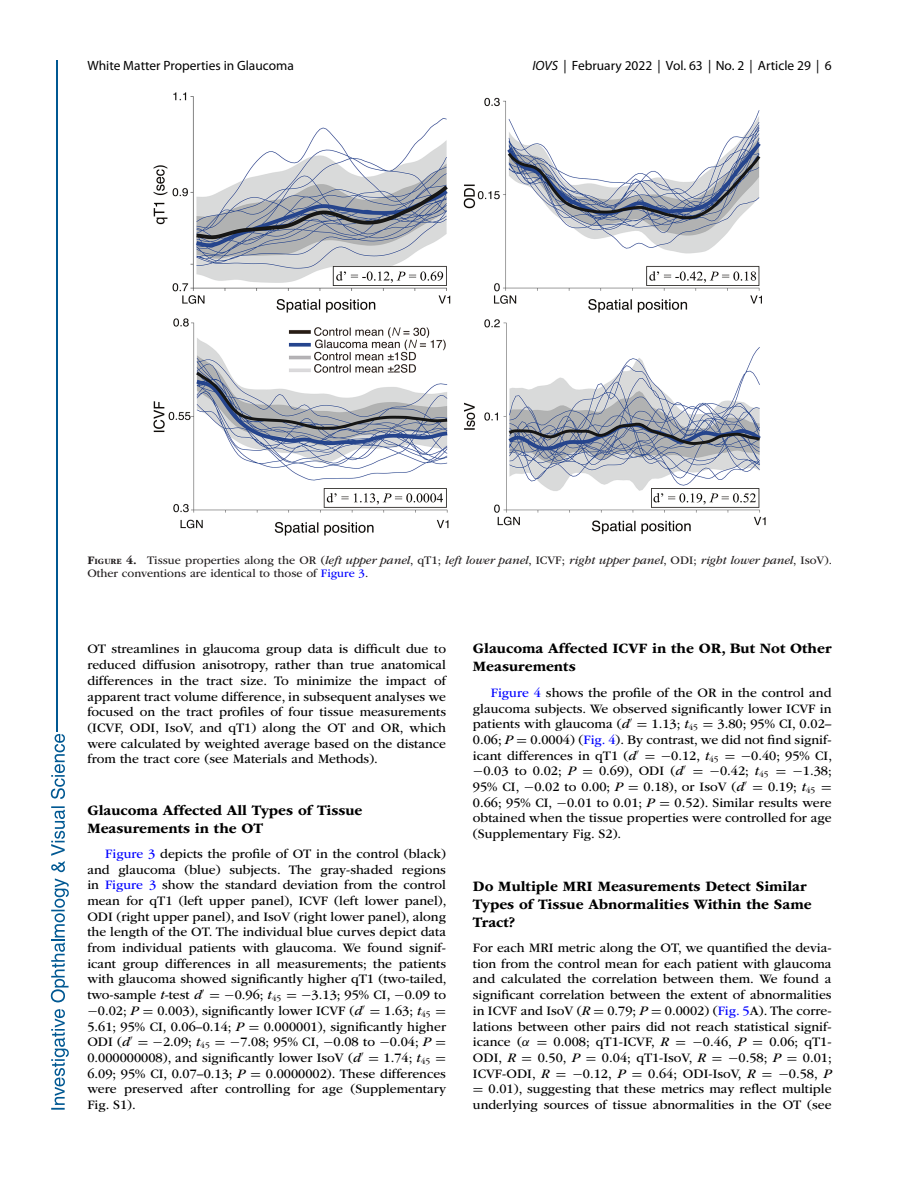
<style>
.page{position:relative;width:918px;height:1188px;background:#fff}
.page>*{position:absolute;margin:0;border:0;box-sizing:border-box;transform-origin:0 0}
.t1{font:700 15px/18px "ITC Garamond Std";color:#000}
.t2{font:13.5px/15.8px "ITC Garamond Std";color:#000;text-align:justify}
.t3{font:13.5px "Myriad Pro";color:#000}
.t4{font:12px/13.5px "ITC Garamond Std";color:#231f20}
.s1{font-style:italic}
.s2{font-weight:700}
.s3{font-weight:700;font-size:8.4px}
.s4{color:#00f}
.s5{font-family:"MTSY"}
.s6{font-family:"RMTMI"}
</style>
<div class="page">
<hr style="left:57px;top:60px;width:1px;height:672px;background:#005892">
<svg style="left:51px;top:734px;width:18px;height:376px"></svg>
<img style="left:153px;top:93px;width:612px;height:443px">
<p class="t3" style="left:87px;top:57px;width:208px">White Matter Properties in Glaucoma</p>
<p class="t3" style="left:533px;top:57px;width:301px"><span class="s1">IOVS</span> | February 2022 | Vol. 63 | No. 2 | Article 29 | 6</p>
<p class="t4" style="left:87px;top:554px;width:746px"><span class="s2">F</span><span class="s3">IGURE</span> <span class="s2">4.</span> Tissue properties along the OR (<span class="s1">left upper panel</span>, qT1; <span class="s1">left lower panel</span>, ICVF; <span class="s1">right upper panel</span>, ODI; <span class="s1">right lower panel</span>, IsoV).<br>Other conventions are identical to those of <span class="s4">Figure 3</span>.</p>
<p class="t2" style="left:87px;top:642px;width:360px">OT streamlines in glaucoma group data is difficult due to reduced diffusion anisotropy, rather than true anatomical differences in the tract size. To minimize the impact of apparent tract volume difference, in subsequent analyses we focused on the tract profiles of four tissue measurements (ICVF, ODI, IsoV, and qT1) along the OT and OR, which were calculated by weighted average based on the distance from the tract core (see Materials and Methods).</p>
<p class="t1" style="left:87px;top:802px;width:277px">Glaucoma Affected All Types of Tissue<br>Measurements in the OT</p>
<p class="t2" style="left:87px;top:847px;width:361px;text-indent:18px"><span class="s4">Figure 3</span> depicts the profile of OT in the control (black) and glaucoma (blue) subjects. The gray-shaded regions in <span class="s4">Figure 3</span> show the standard deviation from the control mean for qT1 (left upper panel), ICVF (left lower panel), ODI (right upper panel), and IsoV (right lower panel), along the length of the OT. The individual blue curves depict data from individual patients with glaucoma. We found signif&shy;icant group differences in all measurements; the patients with glaucoma showed significantly higher qT1 (two-tailed, two-sample <span class="s1">t</span>-test <span class="s1">d</span><sup>-</sup> <span class="s5">= −</span>0.96; <span class="s1">t</span><sub>45</sub> <span class="s5">= −</span>3.13; 95% CI, <span class="s5">−</span>0.09 to <span class="s5">−</span>0.02; <span class="s1">P</span> <span class="s5">=</span> 0.003), significantly lower ICVF (<span class="s1">d</span><sup>-</sup> <span class="s5">=</span> 1.63; <span class="s1">t</span><sub>45</sub> <span class="s5">= </span>5.61; 95% CI, 0.06–0.14; <span class="s1">P</span> <span class="s5">=</span> 0.000001), significantly higher ODI (<span class="s1">d</span><sup>-</sup> <span class="s5">= −</span>2.09; <span class="s1">t</span><sub>45</sub> <span class="s5">= −</span>7.08; 95% CI, <span class="s5">−</span>0.08 to <span class="s5">−</span>0.04; <span class="s1">P</span> <span class="s5">= </span>0.000000008), and significantly lower IsoV (<span class="s1">d</span><sup>-</sup> <span class="s5">=</span> 1.74; <span class="s1">t</span><sub>45</sub> <span class="s5">= </span>6.09; 95% CI, 0.07–0.13; <span class="s1">P</span> <span class="s5">=</span> 0.0000002). These differences were preserved after controlling for age (Supplementary Fig. S1).</p>
<p class="t1" style="left:473px;top:641px;width:360px">Glaucoma Affected ICVF in the OR, But Not Other<br>Measurements</p>
<p class="t2" style="left:473px;top:686px;width:361px;text-indent:18px"><span class="s4">Figure 4</span> shows the profile of the OR in the control and glaucoma subjects. We observed significantly lower ICVF in patients with glaucoma (<span class="s1">d</span><sup>-</sup> <span class="s5">=</span> 1.13; <span class="s1">t</span><sub>45</sub> <span class="s5">=</span> 3.80; 95% CI, 0.02– 0.06; <span class="s1">P</span> <span class="s5">=</span> 0.0004) (<span class="s4">Fig. 4</span>). By contrast, we did not find signif&shy;icant differences in qT1 (<span class="s1">d</span><sup>-</sup> <span class="s5">= −</span>0.12, <span class="s1">t</span><sub>45</sub> <span class="s5">= −</span>0.40; 95% CI, <span class="s5">−</span>0.03 to 0.02; <span class="s1">P</span> <span class="s5">=</span> 0.69), ODI (<span class="s1">d</span><sup>-</sup> <span class="s5">= −</span>0.42; <span class="s1">t</span><sub>45</sub> <span class="s5">= −</span>1.38; 95% CI, <span class="s5">−</span>0.02 to 0.00; <span class="s1">P</span> <span class="s5">=</span> 0.18), or IsoV (<span class="s1">d</span><sup>-</sup> <span class="s5">=</span> 0.19; <span class="s1">t</span><sub>45</sub> <span class="s5">= </span>0.66; 95% CI, <span class="s5">−</span>0.01 to 0.01; <span class="s1">P</span> <span class="s5">=</span> 0.52). Similar results were obtained when the tissue properties were controlled for age (Supplementary Fig. S2).</p>
<p class="t1" style="left:473px;top:878px;width:340px">Do Multiple MRI Measurements Detect Similar<br>Types of Tissue Abnormalities Within the Same<br>Tract?</p>
<p class="t2" style="left:473px;top:941px;width:360px">For each MRI metric along the OT, we quantified the devia&shy;tion from the control mean for each patient with glaucoma and calculated the correlation between them. We found a significant correlation between the extent of abnormalities in ICVF and IsoV (<span class="s1">R</span> <span class="s5">=</span> 0.79; <span class="s1">P</span> <span class="s5">=</span> 0.0002) (<span class="s4">Fig. 5</span>A). The corre&shy;lations between other pairs did not reach statistical signif&shy;icance (<span class="s6">α</span> <span class="s5">=</span> 0.008; qT1-ICVF, <span class="s1">R</span> <span class="s5">= −</span>0.46, <span class="s1">P</span> <span class="s5">=</span> 0.06; qT1- ODI, <span class="s1">R</span> <span class="s5">=</span> 0.50, <span class="s1">P</span> <span class="s5">=</span> 0.04; qT1-IsoV, <span class="s1">R</span> <span class="s5">= −</span>0.58; <span class="s1">P</span> <span class="s5">=</span> 0.01; ICVF-ODI, <span class="s1">R</span> <span class="s5">= −</span>0.12, <span class="s1">P</span> <span class="s5">=</span> 0.64; ODI-IsoV, <span class="s1">R</span> <span class="s5">= −</span>0.58, <span class="s1">P </span><span class="s5">=</span> 0.01), suggesting that these metrics may reflect multiple underlying sources of tissue abnormalities in the OT (see</p>
</div>
